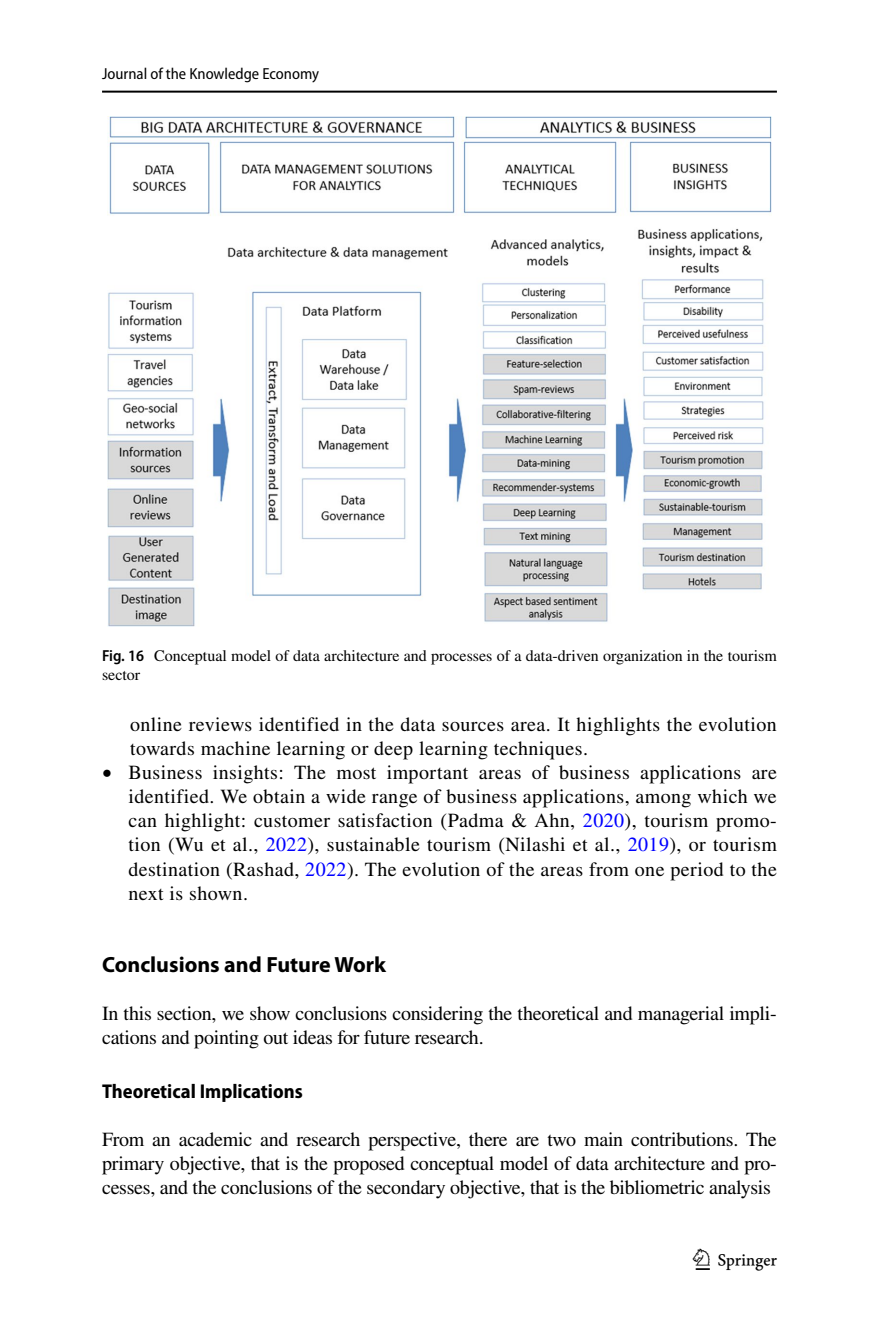
<style>
.page{position:relative;width:879px;height:1333px;background:#fff}
.page>*{position:absolute;margin:0;border:0;box-sizing:border-box;transform-origin:0 0}
.t1{font:30px "Springnew Regular 3";color:#000}
.t2{font:700 22px "Myriad Pro";color:#000}
.t3{font:20px/24px "STIX";letter-spacing:-.005em;color:#000;text-align:justify}
.t4{font:20px/24px "STIX";letter-spacing:.02em;color:#000}
.t5{font:700 semi-condensed 20px "Myriad Pro";color:#000}
.t6{font:16px/19px "STIX";color:#000}
.t7{font:semi-condensed 16px "Myriad Pro";color:#000}
.s1{font-family:"Myriad Pro";font-weight:600;font-stretch:semi-condensed}
.s2{font-size:18.8px}
.s3{color:#00f}
</style>
<div class="page">
<hr style="left:102px;top:91px;width:675px;height:2px;background:#000">
<img style="left:108px;top:116px;width:663px;height:510px">
<p class="t7" style="left:102px;top:65px;width:218px">Journal of the Knowledge Economy</p>
<p class="t6" style="left:102px;top:647px;width:676px"><span class="s1">Fig. 16</span> Conceptual model of data architecture and processes of a data-driven organization in the tourism sector</p>
<p class="t4" style="left:130px;top:714px;width:648px">online reviews identified in the data sources area. It highlights the evolution towards machine learning or deep learning techniques.</p>
<p class="t3" style="left:128px;top:762px;width:650px;text-indent:-26px"><span class="s2">•</span> Business insights: The most important areas of business applications are identified. We obtain a wide range of business applications, among which we can highlight: customer satisfaction (Padma &amp; Ahn, <span class="s3">2020</span>), tourism promo&shy;tion (Wu et al., <span class="s3">2022</span>), sustainable tourism (Nilashi et al., <span class="s3">2019</span>), or tourism destination (Rashad, <span class="s3">2022</span>). The evolution of the areas from one period to the next is shown.</p>
<p class="t2" style="left:102px;top:949px;width:285px">Conclusions and Future Work</p>
<p class="t3" style="left:102px;top:1002px;width:676px">In this section, we show conclusions considering the theoretical and managerial impli&shy;cations and pointing out ideas for future research.</p>
<p class="t5" style="left:102px;top:1079px;width:202px">Theoretical Implications</p>
<p class="t3" style="left:102px;top:1128px;width:676px">From an academic and research perspective, there are two main contributions. The primary objective, that is the proposed conceptual model of data architecture and pro&shy;cesses, and the conclusions of the secondary objective, that is the bibliometric analysis</p>
<h1 class="t1" style="left:696px;top:1248px;width:83px">1 3</h1>
</div>
